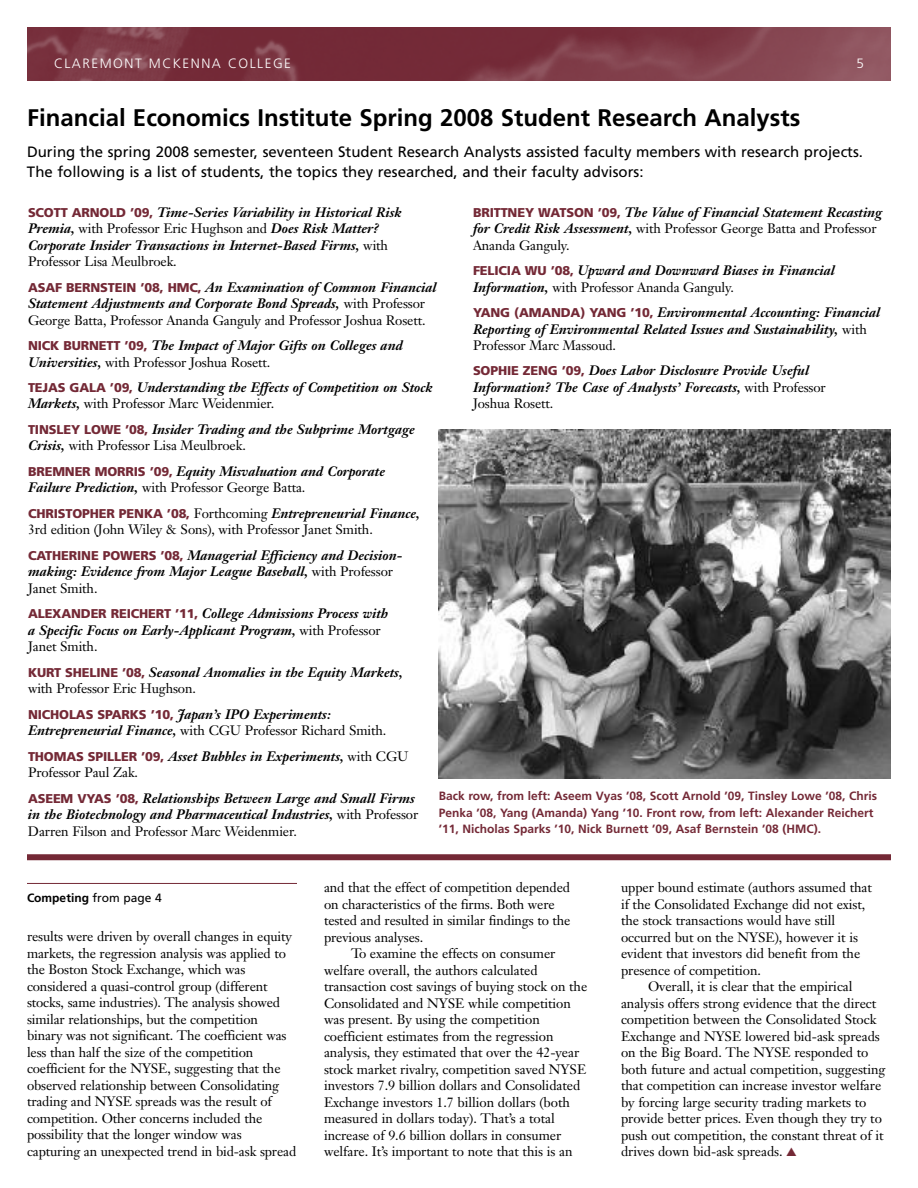
<style>
.page{position:relative;width:918px;height:1188px;background:#fff}
.page>*{position:absolute;margin:0;border:0;box-sizing:border-box;transform-origin:0 0}
.t1{font:700 24px "Frutiger";color:#000}
.t2{font:15px/19.5px "Frutiger";color:#000}
.t3{font:13.5px/16.5px "Janson Text";letter-spacing:-.005em;color:#000}
.t4{font:italic 700 13.5px/16.5px "Janson Text";color:#000}
.t5{font:300 13.5px "Frutiger";letter-spacing:.11em;color:#fff}
.t6{font:700 12px/16.5px "Frutiger";color:#742936}
.t7{font:700 12px "Frutiger";color:#000}
.s1{font-family:"Frutiger";font-weight:900;font-style:normal;font-size:12.75px;color:#742936}
.s2{font-weight:400;font-style:normal}
.s3{font-family:"Frutiger";font-weight:900;font-size:12.75px;color:#742936}
.s4{font-weight:700;font-style:italic}
.s5{font-weight:400}
.s6{color:#742936}
</style>
<div class="page">
<img style="left:27px;top:27px;width:864px;height:54px">
<div style="left:27px;top:854px;width:864px;height:6px;background:#742936"></div>
<img style="left:439px;top:429px;width:452px;height:349px">
<hr style="left:27px;top:883px;width:270px;height:1px;background:#742936">
<p class="t5" style="left:54px;top:58px;width:239px">CLAREMONT MCKENNA COLLEGE</p>
<p class="t5" style="left:856px;top:58px;width:9px">5</p>
<h1 class="t1" style="left:27px;top:108px;width:775px">Financial Economics Institute Spring 2008 Student Research Analysts</h1>
<p class="t2" style="left:27px;top:144px;width:838px">During the spring 2008 semester, seventeen Student Research Analysts assisted faculty members with research projects.<br>The following is a list of students, the topics they researched, and their faculty advisors:</p>
<p class="t4" style="left:473px;top:205px;width:411px"><span class="s1">BRITTNEY WATSON ’09,</span> The Value of Financial Statement Recasting for Credit Risk Assessment, <span class="s2">with Professor George Batta and Professor<br>Ananda Ganguly.</span></p>
<p class="t4" style="left:473px;top:264px;width:363px"><span class="s1">FELICIA WU ’08,</span> Upward and Downward Biases in Financial<br>Information, <span class="s2">with Professor Ananda Ganguly.</span></p>
<p class="t4" style="left:473px;top:306px;width:409px"><span class="s1">YANG (AMANDA) YANG ’10,</span> Environmental Accounting: Financial<br>Reporting of Environmental Related Issues and Sustainability, <span class="s2">with<br>Professor Marc Massoud.</span></p>
<p class="t4" style="left:473px;top:364px;width:354px"><span class="s1">SOPHIE ZENG ’09,</span> Does Labor Disclosure Provide Useful<br>Information? The Case of Analysts’ Forecasts, <span class="s2">with Professor<br>Joshua Rosett.</span></p>
<p class="t4" style="left:28px;top:205px;width:375px"><span class="s1">SCOTT ARNOLD ’09,</span> Time-Series Variability in Historical Risk Premia, <span class="s2">with Professor Eric Hughson and</span> Does Risk Matter?<br>Corporate Insider Transactions in Internet-Based Firms, <span class="s2">with Professor Lisa Meulbroek.</span></p>
<p class="t4" style="left:28px;top:280px;width:410px"><span class="s1">ASAF BERNSTEIN ’08, HMC,</span> An Examination of Common Financial<br>Statement Adjustments and Corporate Bond Spreads, <span class="s2">with Professor<br>George Batta, Professor Ananda Ganguly and Professor Joshua Rosett.</span></p>
<p class="t4" style="left:28px;top:339px;width:376px"><span class="s1">NICK BURNETT ’09,</span> The Impact of Major Gifts on Colleges and<br>Universities, <span class="s2">with Professor Joshua Rosett.</span></p>
<p class="t4" style="left:28px;top:381px;width:406px"><span class="s1">TEJAS GALA ’09,</span> Understanding the Effects of Competition on Stock<br>Markets, <span class="s2">with Professor Marc Weidenmier.</span></p>
<p class="t4" style="left:28px;top:423px;width:388px"><span class="s1">TINSLEY LOWE ’08,</span> Insider Trading and the Subprime Mortgage<br>Crisis, <span class="s2">with Professor Lisa Meulbroek.</span></p>
<p class="t4" style="left:28px;top:464px;width:359px"><span class="s1">BREMNER MORRIS ’09,</span> Equity Misvaluation and Corporate<br>Failure Prediction, <span class="s2">with Professor George Batta.</span></p>
<p class="t3" style="left:28px;top:506px;width:394px"><span class="s3">CHRISTOPHER PENKA ’08,</span> Forthcoming <span class="s4">Entrepreneurial Finance,<br></span>3rd edition (John Wiley &amp; Sons), with Professor Janet Smith.</p>
<p class="t4" style="left:28px;top:548px;width:376px"><span class="s1">CATHERINE POWERS ’08,</span> Managerial Efficiency and Decision&shy;making: Evidence from Major League Baseball, <span class="s2">with Professor<br>Janet Smith.</span></p>
<p class="t4" style="left:28px;top:607px;width:362px"><span class="s1">ALEXANDER REICHERT ’11,</span> College Admissions Process with a Specific Focus on Early-Applicant Program, <span class="s2">with Professor<br>Janet Smith.</span></p>
<p class="t4" style="left:28px;top:665px;width:376px"><span class="s1">KURT SHELINE ’08,</span> Seasonal Anomalies in the Equity Markets, <span class="s2">with Professor Eric Hughson.</span></p>
<p class="t4" style="left:28px;top:707px;width:360px"><span class="s1">NICHOLAS SPARKS ’10,</span> Japan’s IPO Experiments:<br>Entrepreneurial Finance, <span class="s2">with CGU Professor Richard Smith.</span></p>
<p class="t4" style="left:28px;top:749px;width:382px"><span class="s1">THOMAS SPILLER ’09,</span> Asset Bubbles in Experiments, <span class="s2">with CGU<br>Professor Paul Zak.</span></p>
<p class="t4" style="left:28px;top:791px;width:392px"><span class="s1">ASEEM VYAS ’08,</span> Relationships Between Large and Small Firms in the Biotechnology and Pharmaceutical Industries, <span class="s2">with Professor<br>Darren Filson and Professor Marc Weidenmier.</span></p>
<p class="t6" style="left:439px;top:789px;width:440px">Back row, from left: Aseem Vyas ’08, Scott Arnold ’09, Tinsley Lowe ’08, Chris<br>Penka ’08, Yang (Amanda) Yang ’10. Front row, from left: Alexander Reichert ’11, Nicholas Sparks ’10, Nick Burnett ’09, Asaf Bernstein ’08 (HMC).</p>
<p class="t7" style="left:27px;top:893px;width:136px">Competing <span class="s5">from page 4</span></p>
<p class="t3" style="left:27px;top:930px;width:271px">results were driven by overall changes in equity markets, the regression analysis was applied to the Boston Stock Exchange, which was considered a quasi-control group (different stocks, same industries). The analysis showed similar relationships, but the competition binary was not significant. The coefficient was less than half the size of the competition coefficient for the NYSE, suggesting that the observed relationship between Consolidating trading and NYSE spreads was the result of competition. Other concerns included the possibility that the longer window was capturing an unexpected trend in bid-ask spread</p>
<p class="t3" style="left:324px;top:881px;width:248px">and that the effect of competition depended on characteristics of the firms. Both were tested and resulted in similar findings to the previous analyses.</p>
<p class="t3" style="left:324px;top:947px;width:265px;text-indent:27px">To examine the effects on consumer welfare overall, the authors calculated transaction cost savings of buying stock on the Consolidated and NYSE while competition was present. By using the competition coefficient estimates from the regression analysis, they estimated that over the 42-year stock market rivalry, competition saved NYSE investors 7.9 billion dollars and Consolidated Exchange investors 1.7 billion dollars (both measured in dollars today). That’s a total increase of 9.6 billion dollars in consumer welfare. It’s important to note that this is an</p>
<p class="t3" style="left:621px;top:881px;width:252px">upper bound estimate (authors assumed that if the Consolidated Exchange did not exist, the stock transactions would have still occurred but on the NYSE), however it is evident that investors did benefit from the presence of competition.</p>
<p class="t3" style="left:621px;top:980px;width:266px;text-indent:27px">Overall, it is clear that the empirical analysis offers strong evidence that the direct competition between the Consolidated Stock Exchange and NYSE lowered bid-ask spreads on the Big Board. The NYSE responded to both future and actual competition, suggesting that competition can increase investor welfare by forcing large security trading markets to provide better prices. Even though they try to push out competition, the constant threat of it drives down bid-ask spreads. <span class="s6">▲</span></p>
</div>
